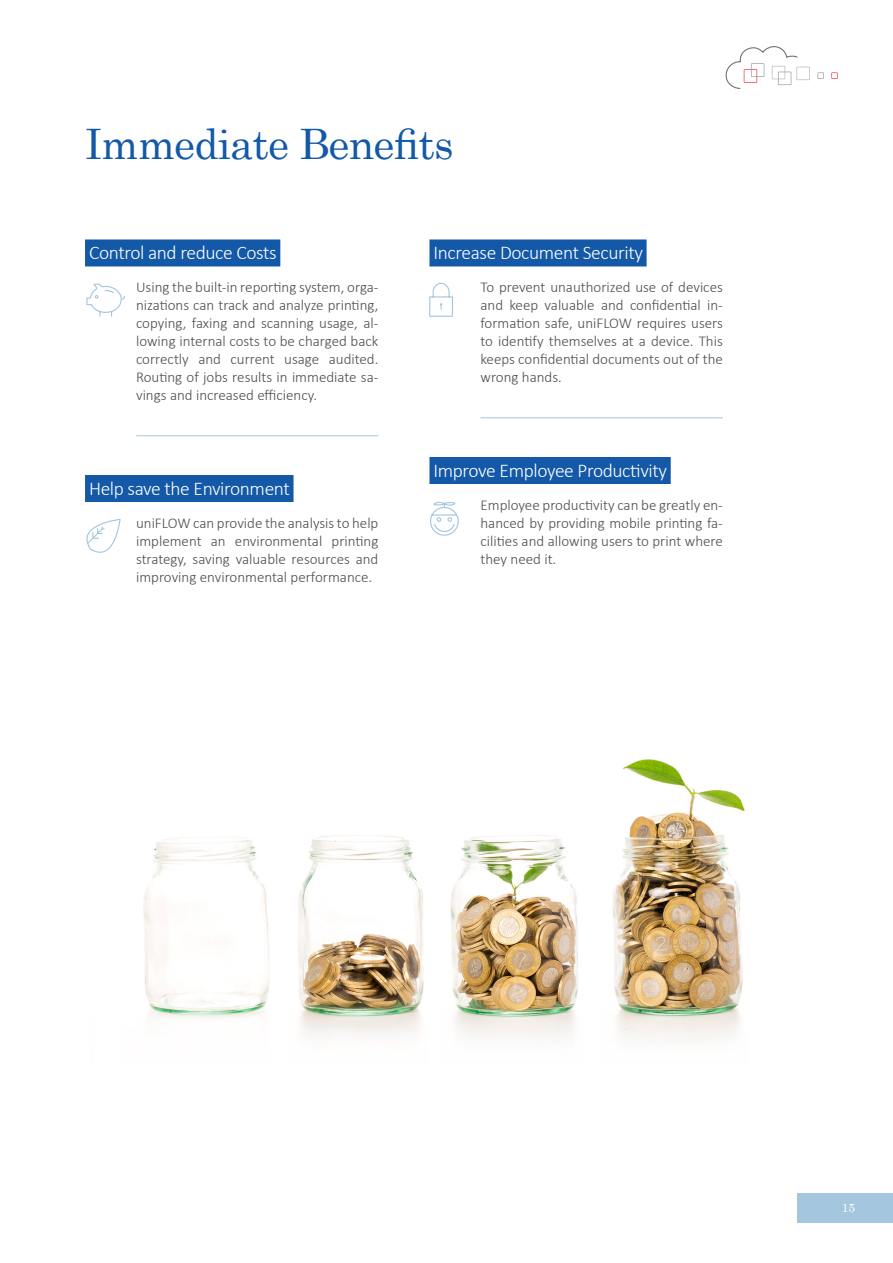
<style>
.page{position:relative;width:893px;height:1263px;background:#fff}
.page>*{position:absolute;margin:0;border:0;box-sizing:border-box;transform-origin:0 0}
.t1{font:42px "Century";letter-spacing:-.02em;color:#1359a7}
.Content{font:300 19.5px "Calibri";letter-spacing:-.02em;color:#fff}
.Content_eingerückt{font:300 15px/18px "Calibri";color:#4b4c4d;text-align:justify}
.t2{font:12px "Century";color:#fff}
</style>
<div class="page">
<div style="left:797px;top:1193px;width:96px;height:30px;background:#a4c6de"></div>
<svg style="left:831px;top:72px;width:7px;height:7px"></svg>
<svg style="left:725px;top:46px;width:85px;height:43px"></svg>
<svg style="left:817px;top:72px;width:7px;height:7px"></svg>
<div style="left:85px;top:239px;width:195px;height:27px;background:#1359a7"></div>
<div style="left:85px;top:475px;width:209px;height:27px;background:#1359a7"></div>
<hr style="left:136px;top:435px;width:242px;height:1px;background:#a4c6de">
<div style="left:429px;top:239px;width:218px;height:27px;background:#1359a7"></div>
<div style="left:429px;top:457px;width:242px;height:27px;background:#1359a7"></div>
<hr style="left:480px;top:417px;width:243px;height:1px;background:#a4c6de">
<svg style="left:86px;top:518px;width:35px;height:35px"></svg>
<img style="left:143px;top:759px;width:602px;height:281px">
<svg style="left:86px;top:283px;width:39px;height:34px"></svg>
<svg style="left:429px;top:282px;width:24px;height:35px"></svg>
<svg style="left:430px;top:501px;width:29px;height:35px"></svg>
<p class="t1" style="left:85px;top:108px;width:370px">Immediate Benefits</p>
<p class="Content" style="left:89px;top:241px;width:189px">Control and reduce Costs</p>
<p class="Content_eingerückt" style="left:136px;top:277px;width:244px">Using the built-in reporting system, orga&shy;nizations can track and analyze printing, copying, faxing and scanning usage, al&shy;lowing internal costs to be charged back correctly and current usage audited.<br>Routing of jobs results in immediate sa&shy;vings and increased efficiency.</p>
<p class="Content" style="left:89px;top:476px;width:202px">Help save the Environment</p>
<p class="Content_eingerückt" style="left:136px;top:513px;width:244px">uniFLOW can provide the analysis to help implement an environmental printing strategy, saving valuable resources and improving environmental performance.</p>
<p class="Content" style="left:433px;top:241px;width:211px">Increase Document Security</p>
<p class="Content_eingerückt" style="left:480px;top:277px;width:244px">To prevent unauthorized use of devices and keep valuable and confidential in&shy;formation safe, uniFLOW requires users to identify themselves at a device. This keeps confidential documents out of the wrong hands.</p>
<p class="Content" style="left:433px;top:458px;width:235px">Improve Employee Productivity</p>
<p class="Content_eingerückt" style="left:480px;top:495px;width:244px">Employee productivity can be greatly en&shy;hanced by providing mobile printing fa&shy;cilities and allowing users to print where they need it.</p>
<p class="t2" style="left:842px;top:1197px;width:15px">15</p>
</div>
